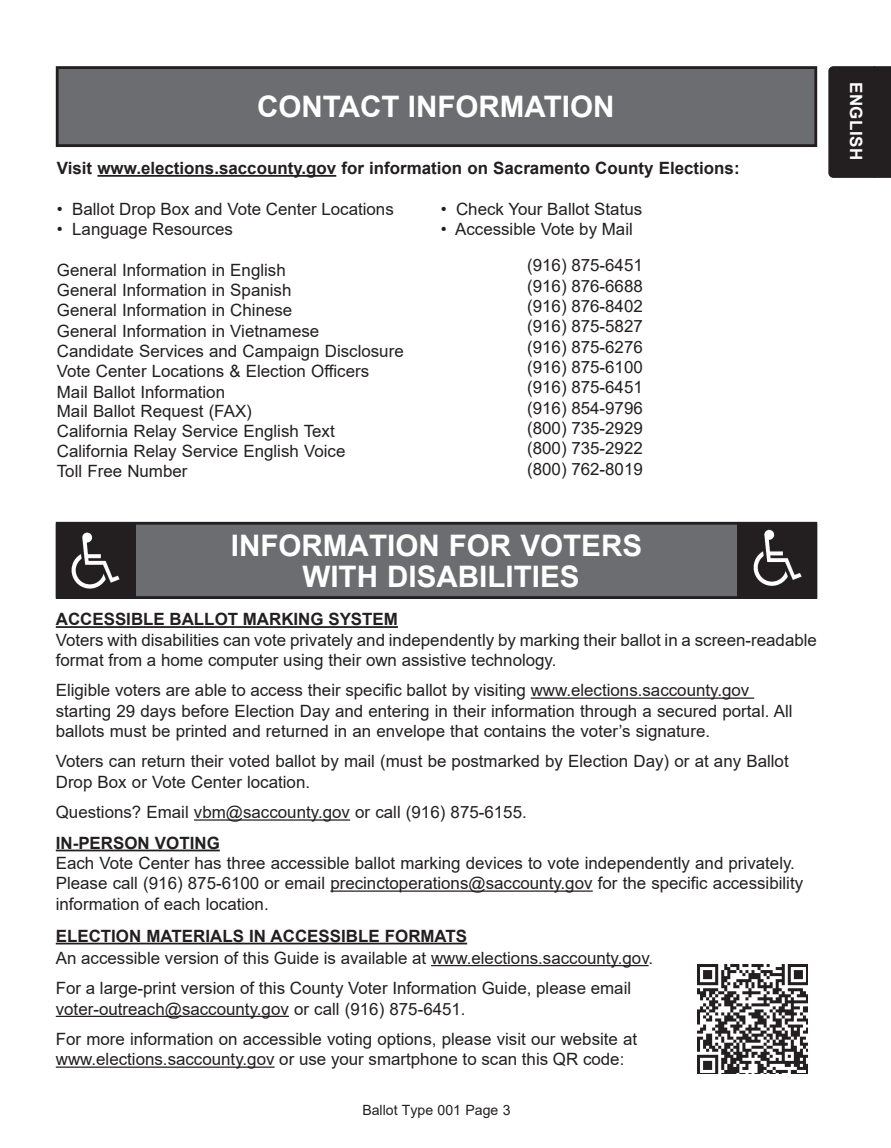
<style>
.page{position:relative;width:891px;height:1148px;background:#fff}
.page>*{position:absolute;margin:0;border:0;box-sizing:border-box;transform-origin:0 0}
.t1{font:700 29.55px/31px "Arial";color:#fff;text-align:center}
.t2{font:16.95px/20.2px "Arial";color:#231f20}
.t3{font:700 16.95px "Arial";color:#231f20}
.t4{font:700 16.95px "Arial";letter-spacing:.035em;color:#fff}
.t5{font:14.1px "Arial";color:#231f20}
</style>
<div class="page">
<div style="left:828px;top:66px;width:63px;height:112px;background:#231f20"></div>
<hr style="left:56px;top:626px;width:342px;height:2px;background:#231f20">
<hr style="left:531px;top:697px;width:223px;height:1px;background:#231f20">
<hr style="left:194px;top:819px;width:156px;height:1px;background:#231f20">
<hr style="left:56px;top:849px;width:164px;height:2px;background:#231f20">
<hr style="left:330px;top:890px;width:263px;height:1px;background:#231f20">
<hr style="left:56px;top:942px;width:411px;height:2px;background:#231f20">
<hr style="left:431px;top:965px;width:218px;height:1px;background:#231f20">
<hr style="left:56px;top:1015px;width:233px;height:2px;background:#231f20">
<hr style="left:56px;top:1066px;width:219px;height:1px;background:#231f20">
<img style="left:698px;top:964px;width:110px;height:110px">
<hr style="left:97px;top:175px;width:239px;height:2px;background:#231f20">
<div style="left:57px;top:68px;width:759px;height:78px;background:#6c6d70"></div>
<div style="left:56px;top:66px;width:761px;height:81px;border:3px solid #231f20"></div>
<svg style="left:56px;top:522px;width:761px;height:77px;fill:#6c6d70"></svg>
<img style="left:57px;top:523px;width:78px;height:74px">
<img style="left:738px;top:523px;width:79px;height:75px">
<img style="left:738px;top:523px;width:78px;height:74px">
<h1 class="t1" style="left:257px;top:91px;width:359px">CONTACT INFORMATION</h1>
<p class="t3" style="left:57px;top:159px;width:684px">Visit www.elections.saccounty.gov for information on Sacramento County Elections:</p>
<p class="t2" style="left:57px;top:199px;width:338px">• Ballot Drop Box and Vote Center Locations</p>
<p class="t2" style="left:57px;top:219px;width:178px">• Language Resources</p>
<p class="t2" style="left:441px;top:199px;width:203px">• Check Your Ballot Status</p>
<p class="t2" style="left:441px;top:219px;width:194px">• Accessible Vote by Mail</p>
<p class="t2" style="left:57px;top:260px;width:348px">General Information in English<br>General Information in Spanish<br>General Information in Chinese<br>General Information in Vietnamese<br>Candidate Services and Campaign Disclosure Vote Center Locations &amp; Election Officers Mail Ballot Information<br>Mail Ballot Request (FAX)<br>California Relay Service English Text California Relay Service English Voice<br>Toll Free Number</p>
<p class="t2" style="left:527px;top:255px;width:117px;text-align:justify">(916) 875-6451 (916) 876-6688 (916) 876-8402 (916) 875-5827 (916) 875-6276 (916) 875-6100 (916) 875-6451 (916) 854-9796 (800) 735-2929 (800) 735-2922 (800) 762-8019</p>
<h1 class="t1" style="left:231px;top:530px;width:413px">INFORMATION FOR VOTERS<br>WITH DISABILITIES</h1>
<p class="t3" style="left:56px;top:610px;width:344px">ACCESSIBLE BALLOT MARKING SYSTEM</p>
<p class="t2" style="left:56px;top:629px;width:763px">Voters with disabilities can vote privately and independently by marking their ballot in a screen-readable format from a home computer using their own assistive technology.</p>
<p class="t2" style="left:56px;top:680px;width:738px">Eligible voters are able to access their specific ballot by visiting www.elections.saccounty.gov starting 29 days before Election Day and entering in their information through a secured portal. All ballots must be printed and returned in an envelope that contains the voter’s signature.</p>
<p class="t2" style="left:56px;top:751px;width:734px">Voters can return their voted ballot by mail (must be postmarked by Election Day) or at any Ballot<br>Drop Box or Vote Center location.</p>
<p class="t2" style="left:56px;top:802px;width:472px">Questions? Email vbm@saccounty.gov or call (916) 875-6155.</p>
<p class="t3" style="left:56px;top:833px;width:166px">IN-PERSON VOTING</p>
<p class="t2" style="left:56px;top:853px;width:749px">Each Vote Center has three accessible ballot marking devices to vote independently and privately.<br>Please call (916) 875-6100 or email precinctoperations@saccounty.gov for the specific accessibility information of each location.</p>
<p class="t3" style="left:56px;top:926px;width:413px">ELECTION MATERIALS IN ACCESSIBLE FORMATS</p>
<p class="t2" style="left:56px;top:942px;width:599px;line-height:30.5px">An accessible version of this Guide is available at www.elections.saccounty.gov.<br>For a large-print version of this County Voter Information Guide, please email</p>
<p class="t2" style="left:56px;top:993px;width:583px;line-height:30.5px">voter-outreach@saccounty.gov or call (916) 875-6451.<br>For more information on accessible voting options, please visit our website at</p>
<p class="t2" style="left:56px;top:1049px;width:570px">www.elections.saccounty.gov or use your smartphone to scan this QR code:</p>
<p class="t5" style="left:362px;top:1101px;width:150px">Ballot Type 001 Page 3</p>
<p class="t4" style="left:865px;top:82px;width:80px;rotate:90deg">ENGLISH</p>
</div>
